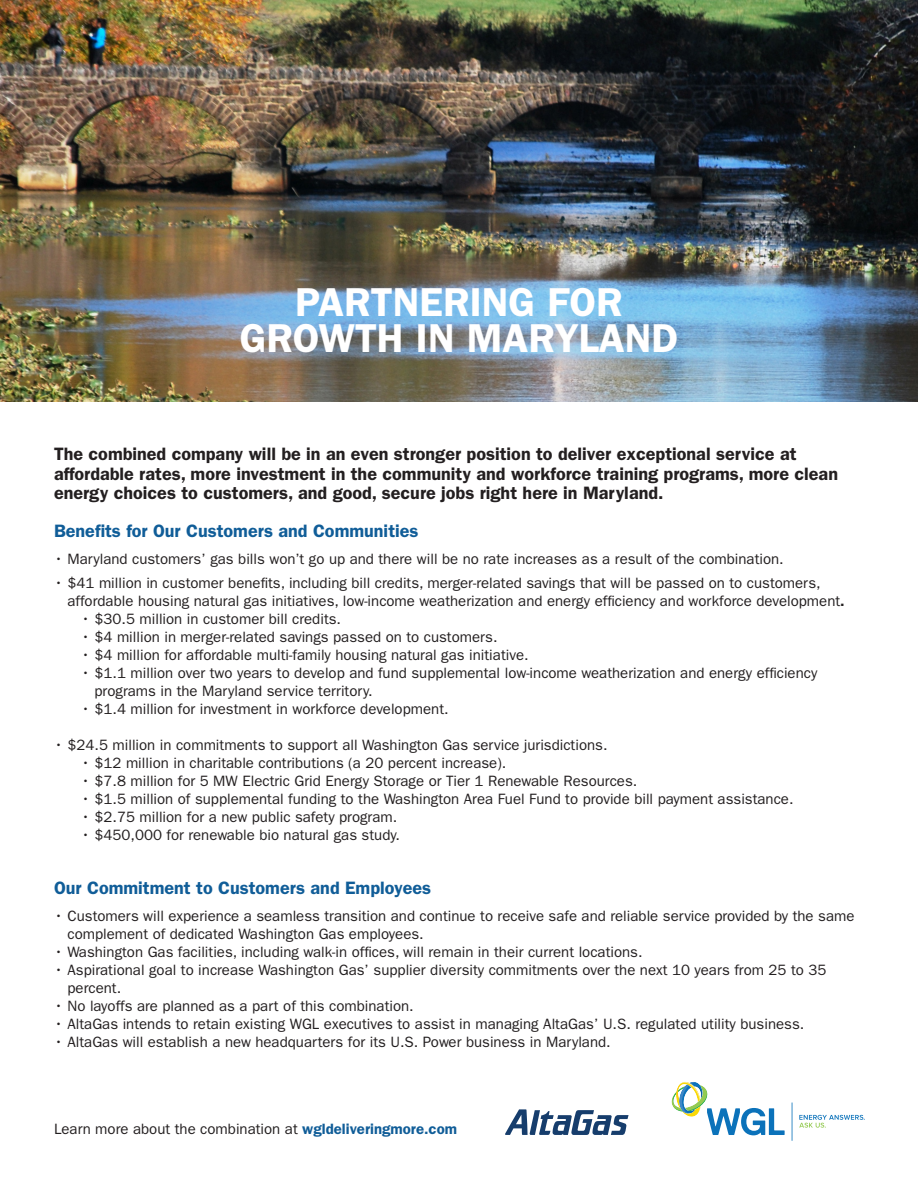
<style>
.page{position:relative;width:918px;height:1188px;background:#fff}
.page>*{position:absolute;margin:0;border:0;box-sizing:border-box;transform-origin:0 0}
.t1{font:600 40.5px/36px "ITC Franklin Gothic Std";color:#fff;text-align:center}
.t2{font:600 18px/19.5px "ITC Franklin Gothic Std";color:#231f20}
.t3{font:600 18px "ITC Franklin Gothic Std";color:#105d98}
.t4{font:15px "ITC Franklin Gothic Std";color:#231f20}
.s1{font-weight:600}
.s2{font-weight:600;color:#105d98}
</style>
<div class="page">
<img style="left:0;top:0;width:918px;height:401px">
<svg style="left:505px;top:1109px;width:124px;height:26px"></svg>
<svg style="left:671px;top:1082px;width:114px;height:53px"></svg>
<hr style="left:792px;top:1102px;width:1px;height:39px;background:#0b72ba">
<svg style="left:799px;top:1115px;width:66px;height:13px"></svg>
<p class="t1" style="left:240px;top:284px;width:440px">PARTNERING FOR<br>GROWTH IN MARYLAND</p>
<p class="t2" style="left:54px;top:444px;width:786px">The combined company will be in an even stronger position to deliver exceptional service at affordable rates, more investment in the community and workforce training programs, more clean energy choices to customers, and good, secure jobs right here in Maryland.</p>
<p class="t3" style="left:54px;top:520px;width:366px">Benefits for Our Customers and Communities</p>
<p class="t4" style="left:54px;top:550px;width:731px">• Maryland customers’ gas bills won’t go up and there will be no rate increases as a result of the combination.</p>
<p class="t4" style="left:54px;top:574px;width:768px">• $41 million in customer benefits, including bill credits, merger-related savings that will be passed on to customers,</p>
<p class="t4" style="left:68px;top:592px;width:779px">affordable housing natural gas initiatives, low-income weatherization and energy efficiency and workforce development<span class="s1">.</span></p>
<p class="t4" style="left:81px;top:610px;width:262px">• $30.5 million in customer bill credits.</p>
<p class="t4" style="left:81px;top:628px;width:418px">• $4 million in merger-related savings passed on to customers.</p>
<p class="t4" style="left:81px;top:646px;width:449px">• $4 million for affordable multi-family housing natural gas initiative.</p>
<p class="t4" style="left:81px;top:664px;width:738px">• $1.1 million over two years to develop and fund supplemental low-income weatherization and energy efficiency</p>
<p class="t4" style="left:94px;top:682px;width:280px">programs in the Maryland service territory.</p>
<p class="t4" style="left:81px;top:700px;width:369px">• $1.4 million for investment in workforce development.</p>
<p class="t4" style="left:54px;top:736px;width:555px">• $24.5 million in commitments to support all Washington Gas service jurisdictions.</p>
<p class="t4" style="left:81px;top:754px;width:427px">• $12 million in charitable contributions (a 20 percent increase).</p>
<p class="t4" style="left:81px;top:772px;width:558px">• $7.8 million for 5 MW Electric Grid Energy Storage or Tier 1 Renewable Resources.</p>
<p class="t4" style="left:81px;top:790px;width:714px">• $1.5 million of supplemental funding to the Washington Area Fuel Fund to provide bill payment assistance.</p>
<p class="t4" style="left:81px;top:808px;width:318px">• $2.75 million for a new public safety program.</p>
<p class="t4" style="left:81px;top:826px;width:320px">• $450,000 for renewable bio natural gas study.</p>
<p class="t3" style="left:54px;top:877px;width:379px">Our Commitment to Customers and Employees</p>
<p class="t4" style="left:54px;top:907px;width:802px">• Customers will experience a seamless transition and continue to receive safe and reliable service provided by the same</p>
<p class="t4" style="left:68px;top:925px;width:358px">complement of dedicated Washington Gas employees.</p>
<p class="t4" style="left:54px;top:943px;width:590px">• Washington Gas facilities, including walk-in offices, will remain in their current locations.</p>
<p class="t4" style="left:54px;top:961px;width:774px">• Aspirational goal to increase Washington Gas’ supplier diversity commitments over the next 10 years from 25 to 35</p>
<p class="t4" style="left:68px;top:979px;width:55px">percent.</p>
<p class="t4" style="left:54px;top:997px;width:361px">• No layoffs are planned as a part of this combination.</p>
<p class="t4" style="left:54px;top:1015px;width:752px">• AltaGas intends to retain existing WGL executives to assist in managing AltaGas’ U.S. regulated utility business.</p>
<p class="t4" style="left:54px;top:1033px;width:558px">• AltaGas will establish a new headquarters for its U.S. Power business in Maryland.</p>
<p class="t4" style="left:54px;top:1121px;width:405px">Learn more about the combination at <span class="s2">wgldeliveringmore.com</span></p>
</div>
